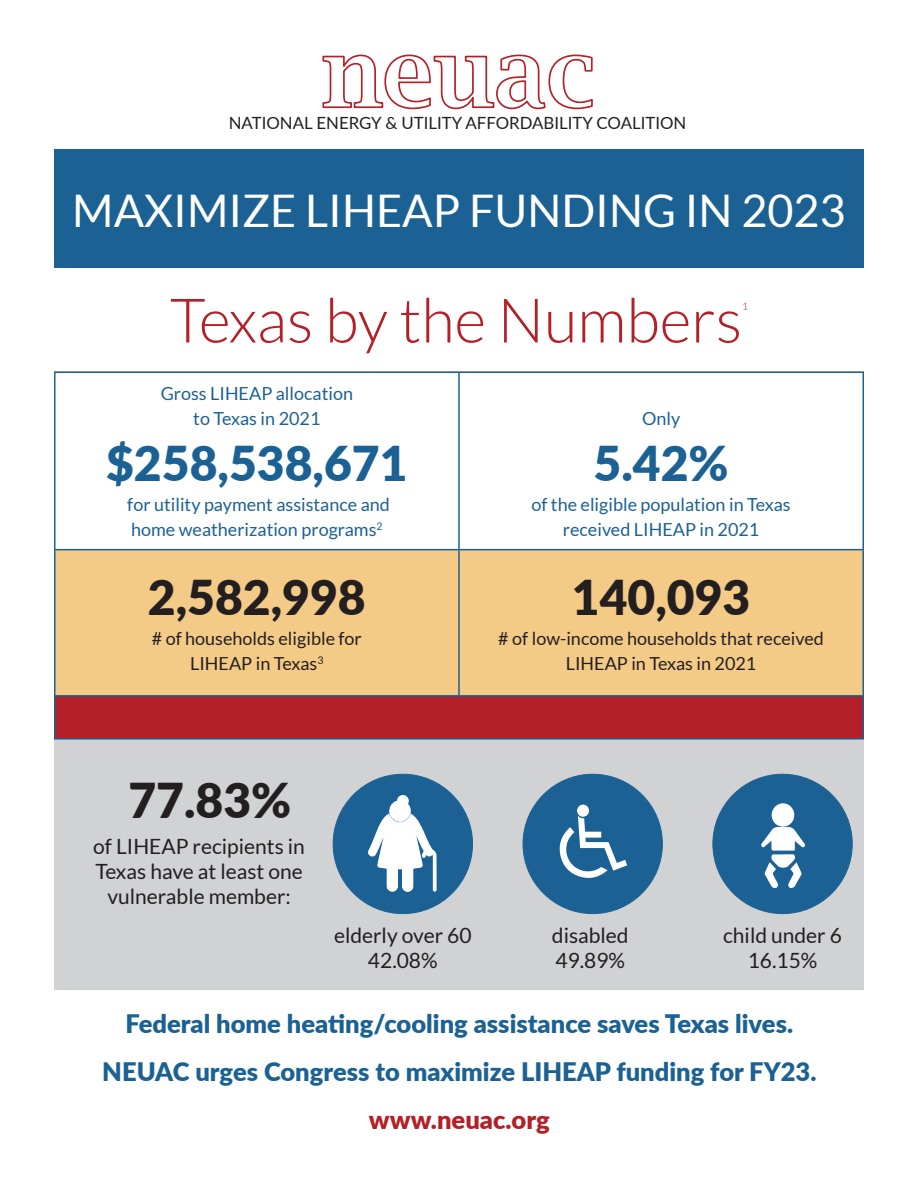
<style>
.page{position:relative;width:918px;height:1188px;background:#fff}
.page>*{position:absolute;margin:0;border:0;box-sizing:border-box;transform-origin:0 0}
.t1{font:300 61.5px "Lato";color:#b51f27}
.t2{font:900 48px "Lato";color:#231f20}
.t3{font:900 48px "Lato";color:#1b6194}
.t4{font:45px "Lato";color:#fff}
.t5{font:900 25.5px "Lato";color:#1b6194}
.t6{font:900 25.5px "Lato";color:#b51f27}
.t7{font:21px/25.2px "Lato";color:#231f20;text-align:center}
.t8{font:18px "Lato";color:#1b6194}
.t9{font:18px "Lato";color:#231f20}
.t10{font:16.8px "Lato";color:#231f20}
.t11{font:300 10.5px "Lato";color:#b51f27}
</style>
<div class="page">
<svg style="left:322px;top:54px;width:271px;height:56px"></svg>
<div style="left:54px;top:149px;width:810px;height:119px;background:#1b6194"></div>
<div style="left:54px;top:372px;width:810px;height:326px;background:#f3cb86"></div>
<div style="left:56px;top:373px;width:806px;height:176px;background:#fff"></div>
<hr style="left:54px;top:372px;width:405px;height:1px;background:#1b6194">
<hr style="left:54px;top:373px;width:2px;height:176px;background:#1b6194">
<hr style="left:459px;top:372px;width:405px;height:1px;background:#1b6194">
<hr style="left:458px;top:373px;width:2px;height:176px;background:#1b6194">
<hr style="left:862px;top:373px;width:2px;height:176px;background:#1b6194">
<hr style="left:54px;top:549px;width:405px;height:1px;background:#1b6194">
<hr style="left:54px;top:550px;width:2px;height:145px;background:#1b6194">
<hr style="left:459px;top:549px;width:405px;height:1px;background:#1b6194">
<hr style="left:458px;top:550px;width:2px;height:145px;background:#1b6194">
<hr style="left:862px;top:550px;width:2px;height:145px;background:#1b6194">
<div style="left:54px;top:739px;width:810px;height:250px;background:#d1d2d4"></div>
<div style="left:333px;top:774px;width:140px;height:140px;background:#1b6194;border-radius:50%"></div>
<svg style="left:368px;top:795px;width:68px;height:97px"></svg>
<div style="left:523px;top:774px;width:139px;height:140px;background:#1b6194;border-radius:50%"></div>
<svg style="left:559px;top:816px;width:68px;height:62px"></svg>
<div style="left:577px;top:805px;width:12px;height:12px;background:#fff;border-radius:50%"></div>
<div style="left:713px;top:774px;width:139px;height:140px;background:#1b6194;border-radius:50%"></div>
<div style="left:772px;top:803px;width:22px;height:24px;background:#fff;border-radius:50%"></div>
<svg style="left:761px;top:827px;width:44px;height:61px"></svg>
<div style="left:55px;top:696px;width:808px;height:43px;background:#b51f27"></div>
<hr style="left:54px;top:697px;width:2px;height:41px;background:#1b6194">
<hr style="left:862px;top:697px;width:2px;height:41px;background:#1b6194">
<hr style="left:54px;top:738px;width:405px;height:2px;background:#1b6194">
<hr style="left:459px;top:738px;width:405px;height:2px;background:#1b6194">
<hr style="left:54px;top:695px;width:405px;height:2px;background:#1b6194">
<hr style="left:459px;top:695px;width:405px;height:2px;background:#1b6194">
<p class="t10" style="left:229px;top:111px;width:459px">NATIONAL ENERGY &amp; UTILITY AFFORDABILITY COALITION</p>
<p class="t4" style="left:72px;top:185px;width:775px">MAXIMIZE LIHEAP FUNDING IN 2023</p>
<p class="t1" style="left:170px;top:287px;width:574px">Texas by the Numbers</p>
<p class="t11" style="left:742px;top:300px;width:8px">1</p>
<p class="t8" style="left:161px;top:384px;width:194px">Gross LIHEAP allocation</p>
<p class="t8" style="left:193px;top:409px;width:129px">to Texas in 2021</p>
<p class="t3" style="left:106px;top:427px;width:303px">$258,538,671</p>
<p class="t8" style="left:127px;top:494px;width:264px">for utility payment assistance and</p>
<p class="t8" style="left:131px;top:520px;width:253px">home weatherization programs<sup>2</sup></p>
<p class="t2" style="left:148px;top:561px;width:219px">2,582,998</p>
<p class="t9" style="left:152px;top:628px;width:212px"># of households eligible for</p>
<p class="t9" style="left:190px;top:653px;width:135px">LIHEAP in Texas<sup>3</sup></p>
<p class="t8" style="left:642px;top:409px;width:40px">Only</p>
<p class="t3" style="left:594px;top:427px;width:137px">5.42%</p>
<p class="t8" style="left:531px;top:494px;width:261px">of the eligible population in Texas</p>
<p class="t8" style="left:563px;top:520px;width:198px">received LIHEAP in 2021</p>
<p class="t2" style="left:572px;top:561px;width:180px">140,093</p>
<p class="t9" style="left:498px;top:628px;width:327px"># of low-income households that received</p>
<p class="t9" style="left:566px;top:653px;width:192px">LIHEAP in Texas in 2021</p>
<p class="t2" style="left:128px;top:764px;width:164px">77.83%</p>
<p class="t7" style="left:93px;top:834px;width:213px">of LIHEAP recipients in<br>Texas have at least one vulnerable member:</p>
<p class="t7" style="left:334px;top:922px;width:139px">elderly over 60</p>
<p class="t7" style="left:368px;top:948px;width:71px">42.08%</p>
<p class="t7" style="left:552px;top:922px;width:78px">disabled</p>
<p class="t7" style="left:555px;top:948px;width:71px">49.89%</p>
<p class="t7" style="left:723px;top:922px;width:120px">child under 6</p>
<p class="t7" style="left:748px;top:948px;width:71px">16.15%</p>
<p class="t5" style="left:126px;top:1005px;width:669px">Federal home heating/cooling assistance saves Texas lives.</p>
<p class="t5" style="left:102px;top:1053px;width:716px">NEUAC urges Congress to maximize LIHEAP funding for FY23.</p>
<p class="t6" style="left:369px;top:1101px;width:182px">www.neuac.org</p>
</div>
